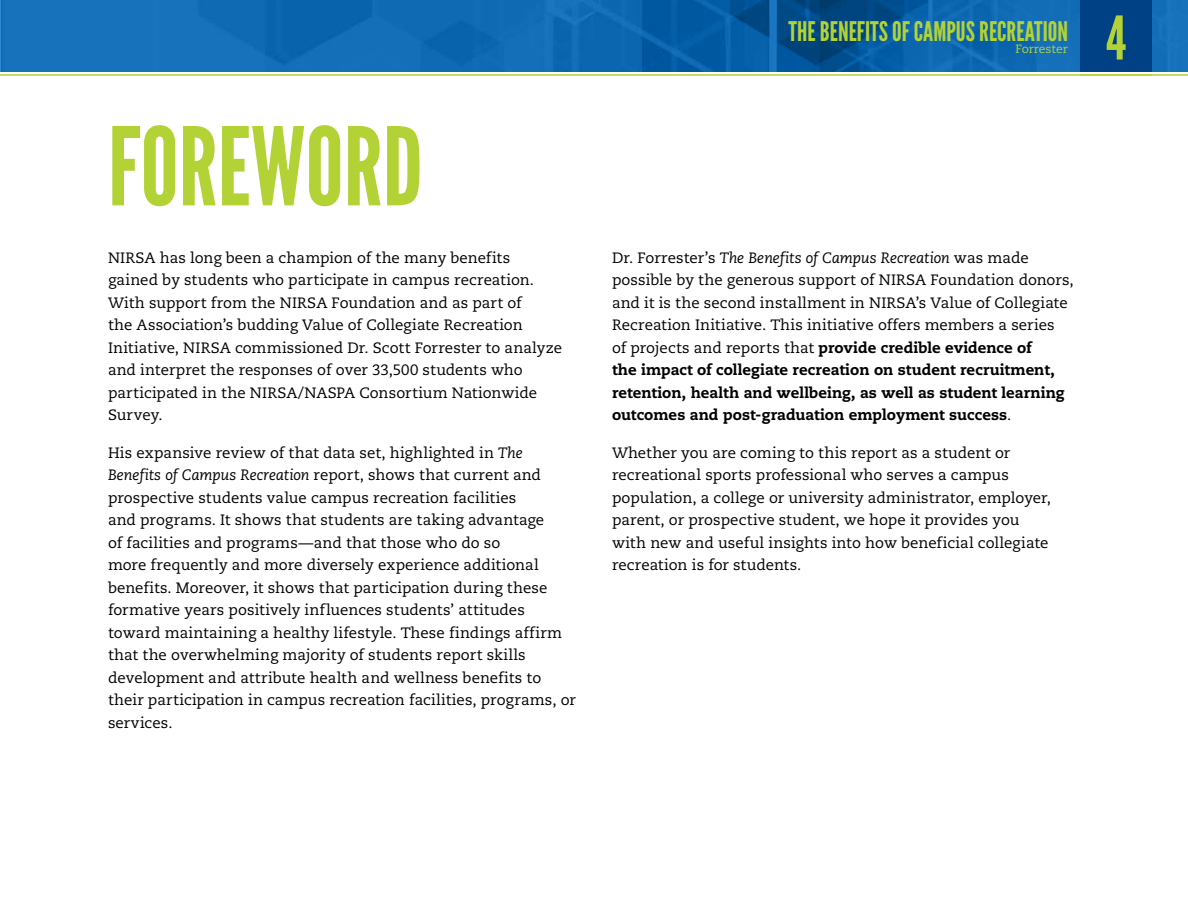
<style>
.page{position:relative;width:1188px;height:918px;background:#fff}
.page>*{position:absolute;margin:0;border:0;box-sizing:border-box;transform-origin:0 0}
.t1{font:108px "League Gothic";color:#b3d235}
.t2{font:60px "League Gothic";color:#b3d235}
.t3{font:27px "League Gothic";color:#b3d235}
.t4{font:15px/22.5px "Caecilia";color:#000}
.t5{font:12px "Caecilia";color:#b3d235}
.s1{font-style:italic}
.s2{font-weight:800}
</style>
<div class="page">
<svg style="left:0;top:0;width:1188px;height:72px;background:#0d65ae"></svg>
<hr style="left:0;top:74px;width:1188px;height:2px;background:#b3d235">
<div style="left:1080px;top:0;width:72px;height:72px;background:#004185"></div>
<h1 class="t1" style="left:108px;top:105px;width:316px">FOREWORD</h1>
<p class="t4" style="left:108px;top:247px;width:456px">NIRSA has long been a champion of the many benefits gained by students who participate in campus recreation.<br>With support from the NIRSA Foundation and as part of<br>the Association’s budding Value of Collegiate Recreation Initiative, NIRSA commissioned Dr. Scott Forrester to analyze and interpret the responses of over 33,500 students who participated in the NIRSA/NASPA Consortium Nationwide Survey.</p>
<p class="t4" style="left:108px;top:442px;width:469px">His expansive review of that data set, highlighted in <span class="s1">The Benefits of Campus Recreation</span> report, shows that current and prospective students value campus recreation facilities<br>and programs. It shows that students are taking advantage<br>of facilities and programs—and that those who do so<br>more frequently and more diversely experience additional benefits. Moreover, it shows that participation during these formative years positively influences students’ attitudes toward maintaining a healthy lifestyle. These findings affirm that the overwhelming majority of students report skills development and attribute health and wellness benefits to their participation in campus recreation facilities, programs, or services.</p>
<h3 class="t3" style="left:789px;top:16px;width:281px">THE BENEFITS OF CAMPUS RECREATION</h3>
<p class="t5" style="left:1015px;top:42px;width:54px">Forrester</p>
<h2 class="t2" style="left:1106px;top:4px;width:22px">4</h2>
<p class="t4" style="left:612px;top:247px;width:463px">Dr. Forrester’s <span class="s1">The Benefits of Campus Recreation</span> was made possible by the generous support of NIRSA Foundation donors, and it is the second installment in NIRSA’s Value of Collegiate Recreation Initiative. This initiative offers members a series<br>of projects and reports that <span class="s2">provide credible evidence of<br>the impact of collegiate recreation on student recruitment, retention, health and wellbeing, as well as student learning outcomes and post-graduation employment success</span>.</p>
<p class="t4" style="left:612px;top:442px;width:441px">Whether you are coming to this report as a student or recreational sports professional who serves a campus population, a college or university administrator, employer, parent, or prospective student, we hope it provides you with new and useful insights into how beneficial collegiate recreation is for students.</p>
</div>
